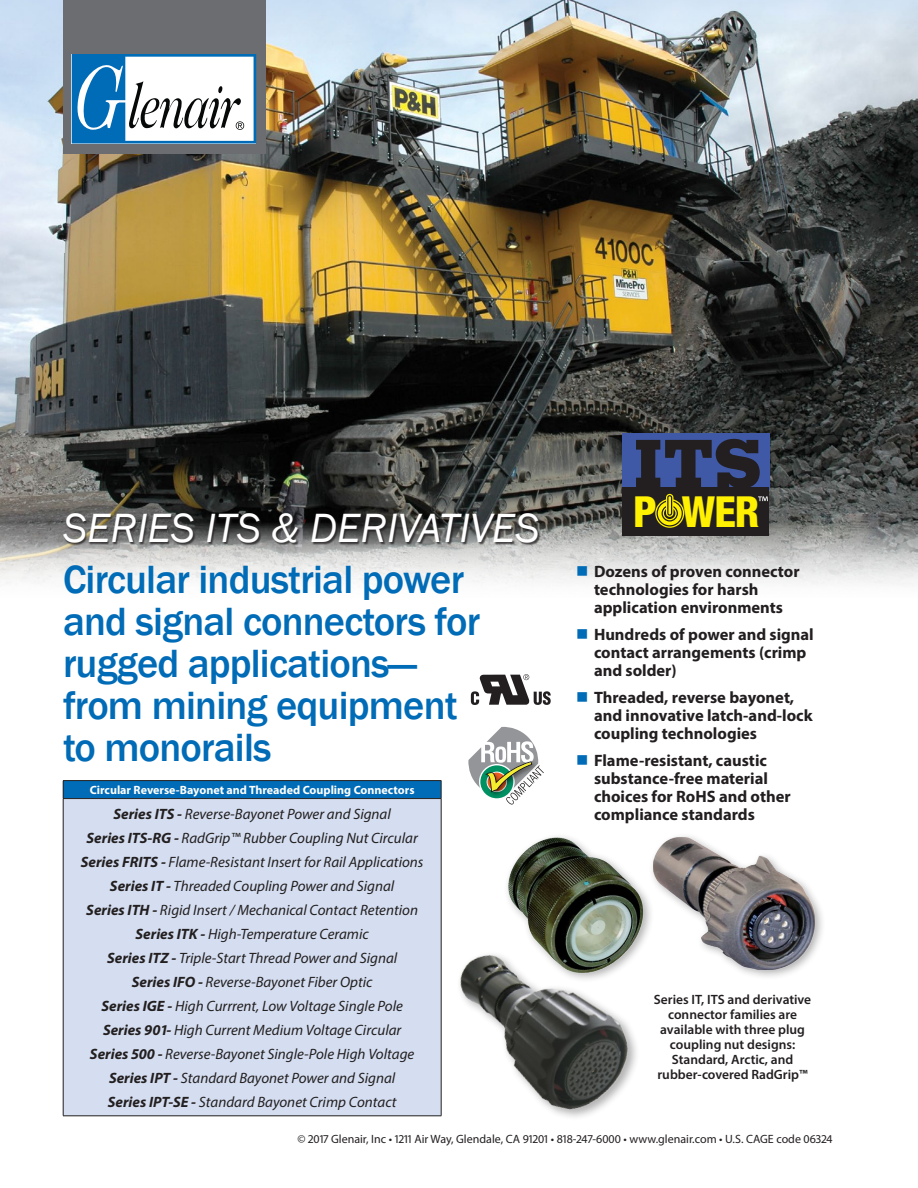
<style>
.page{position:relative;width:918px;height:1188px;background:#fff}
.page>*{position:absolute;margin:0;border:0;box-sizing:border-box;transform-origin:0 0}
.t1{font:800 65.85px "Memphis";color:#231f20}
.t2{font:800 condensed 42.9px "Helvetica Neue";color:#fff101}
.t3{font:italic 42px "Franklin Gothic";color:#fff}
.splash_blue_head_sma{font:500 40.5px/42px "Franklin Gothic";letter-spacing:-.02em;color:#006bb6}
.t4{font:700 16.5px/18px "Myriad Pro";color:#231f20}
.table_txt_ctr{font:italic 15px "Myriad Pro";color:#231f20}
.cap{font:600 13.5px/15px "Myriad Pro";color:#231f20;text-align:center}
.t5{font:12px "Myriad Pro";color:#231f20}
.table_Title_H{font:700 12px "Myriad Pro";color:#fff}
.s1{font-weight:700}
</style>
<div class="page">
<img style="left:0;top:0;width:918px;height:585px">
<div style="left:64px;top:514px;width:477px;height:32px;background:#231f20;opacity:.75"></div>
<div style="left:63px;top:781px;width:378px;height:18px;background:#006bb6"></div>
<div style="left:63px;top:799px;width:378px;height:317px;background:#d4def0"></div>
<hr style="left:63px;top:780px;width:378px;height:1px;background:#231f20">
<svg style="left:63px;top:781px;width:1px;height:17px"></svg>
<svg style="left:441px;top:781px;width:1px;height:17px"></svg>
<hr style="left:63px;top:798px;width:378px;height:1px;background:#231f20">
<hr style="left:63px;top:799px;width:1px;height:317px;background:#231f20">
<hr style="left:441px;top:799px;width:1px;height:317px;background:#231f20">
<hr style="left:63px;top:1116px;width:378px;height:1px;background:#231f20">
<svg style="left:468px;top:726px;width:76px;height:79px"></svg>
<div style="left:622px;top:487px;width:147px;height:49px;background:#231f20"></div>
<svg style="left:622px;top:434px;width:147px;height:94px"></svg>
<svg style="left:471px;top:674px;width:80px;height:31px"></svg>
<div style="left:503px;top:833px;width:151px;height:150px;background:#231f20;opacity:.35"></div>
<img style="left:504px;top:835px;width:142px;height:109px">
<div style="left:648px;top:832px;width:177px;height:149px;background:#231f20;opacity:.35"></div>
<img style="left:653px;top:837px;width:162px;height:133px">
<img style="left:460px;top:944px;width:192px;height:173px">
<div style="left:63px;top:0;width:203px;height:154px;background:#6c6d70"></div>
<svg style="left:72px;top:54px;width:184px;height:89px"></svg>
<svg style="left:577px;top:566px;width:10px;height:9px"></svg>
<p class="t3" style="left:63px;top:502px;width:478px">SERIES ITS &amp; DERIVATIVES</p>
<p class="splash_blue_head_sma" style="left:63px;top:559px;width:419px">Circular industrial power and signal connectors for rugged applications— from mining equipment to monorails</p>
<p class="table_Title_H" style="left:90px;top:782px;width:326px">Circular Reverse-Bayonet and Threaded Coupling Connectors</p>
<p class="table_txt_ctr" style="left:113px;top:805px;width:279px"><span class="s1">Series ITS -</span> Reverse-Bayonet Power and Signal</p>
<p class="table_txt_ctr" style="left:87px;top:829px;width:333px"><span class="s1">Series ITS-RG -</span> RadGrip™ Rubber Coupling Nut Circular</p>
<p class="table_txt_ctr" style="left:81px;top:853px;width:344px"><span class="s1">Series FRITS -</span> Flame-Resistant Insert for Rail Applications</p>
<p class="table_txt_ctr" style="left:110px;top:877px;width:286px"><span class="s1">Series IT -</span> Threaded Coupling Power and Signal</p>
<p class="table_txt_ctr" style="left:86px;top:901px;width:333px"><span class="s1">Series ITH -</span> Rigid Insert / Mechanical Contact Retention</p>
<p class="table_txt_ctr" style="left:136px;top:925px;width:235px"><span class="s1">Series ITK -</span> High-Temperature Ceramic</p>
<p class="table_txt_ctr" style="left:107px;top:949px;width:292px"><span class="s1">Series ITZ -</span> Triple-Start Thread Power and Signal</p>
<p class="table_txt_ctr" style="left:132px;top:973px;width:242px"><span class="s1">Series IFO -</span> Reverse-Bayonet Fiber Optic</p>
<p class="table_txt_ctr" style="left:101px;top:997px;width:303px"><span class="s1">Series IGE -</span> High Currrent, Low Voltage Single Pole</p>
<p class="table_txt_ctr" style="left:103px;top:1021px;width:300px"><span class="s1">Series 901-</span> High Current Medium Voltage Circular</p>
<p class="table_txt_ctr" style="left:90px;top:1045px;width:326px"><span class="s1">Series 500 -</span> Reverse-Bayonet Single-Pole High Voltage</p>
<p class="table_txt_ctr" style="left:109px;top:1069px;width:288px"><span class="s1">Series IPT -</span> Standard Bayonet Power and Signal</p>
<p class="table_txt_ctr" style="left:108px;top:1093px;width:290px"><span class="s1">Series IPT-SE -</span> Standard Bayonet Crimp Contact</p>
<p class="t1" style="left:634px;top:421px;width:129px">ITS</p>
<p class="t2" style="left:633px;top:485px;width:128px">P WER</p>
<p class="t4" style="left:594px;top:562px;width:207px">Dozens of proven connector technologies for harsh application environments</p>
<p class="t4" style="left:594px;top:625px;width:221px">Hundreds of power and signal contact arrangements (crimp and solder)</p>
<p class="t4" style="left:594px;top:688px;width:220px">Threaded, reverse bayonet, and innovative latch-and-lock coupling technologies</p>
<p class="t4" style="left:594px;top:751px;width:198px">Flame-resistant, caustic substance-free material choices for RoHS and other compliance standards</p>
<p class="cap" style="left:654px;top:992px;width:159px">Series IT, ITS and derivative connector families are available with three plug coupling nut designs:</p>
<p class="cap" style="left:658px;top:1052px;width:152px">Standard, Arctic, and rubber-covered RadGrip™</p>
<p class="t5" style="left:298px;top:1132px;width:536px">© 2017 Glenair, Inc • 1211 Air Way, Glendale, CA 91201 • 818-247-6000 • www.glenair.com • U.S. CAGE code 06324</p>
</div>
